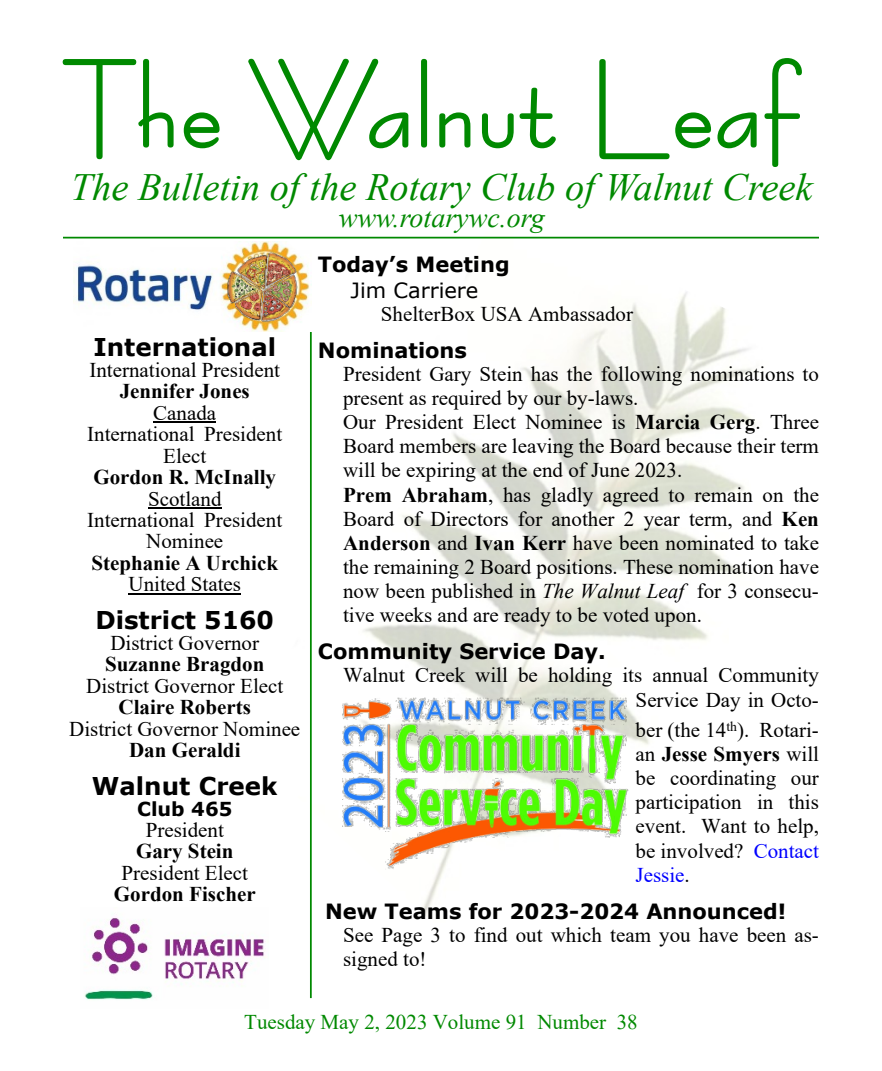
<style>
.page{position:relative;width:882px;height:1071px;background:#fff}
.page>*{position:absolute;margin:0;border:0;box-sizing:border-box;transform-origin:0 0}
.t1{font:italic 38.5px "Times New Roman";color:#008900}
.t2{font:italic 28px "Times New Roman";color:#008900}
.t3{font:700 24.5px "Verdana";color:#000}
.t4{font:21px/24.2px "Times New Roman";color:#000;text-align:center}
.t5{font:700 21px "Times New Roman";color:#000}
.t6{font:700 21px "Verdana";color:#000}
.t7{font:21px "Times New Roman";color:#008900}
.t8{font:21px "Verdana";color:#000}
.t9{font:700 19.25px "Verdana";color:#000}
.s1{font-weight:700}
.s2{font-style:italic}
.s3{color:#00f}
</style>
<div class="page">
<img style="left:84px;top:916px;width:182px;height:84px">
<img style="left:244px;top:236px;width:575px;height:700px">
<svg style="left:63px;top:59px;width:111px;height:100px"></svg>
<svg style="left:184px;top:112px;width:36px;height:36px"></svg>
<svg style="left:248px;top:59px;width:160px;height:101px"></svg>
<div style="left:421px;top:59px;width:6px;height:89px;background:#008900;border-radius:3px"></div>
<svg style="left:439px;top:112px;width:31px;height:36px"></svg>
<svg style="left:482px;top:113px;width:32px;height:35px"></svg>
<svg style="left:520px;top:88px;width:36px;height:60px"></svg>
<svg style="left:599px;top:59px;width:112px;height:100px"></svg>
<svg style="left:717px;top:112px;width:40px;height:36px"></svg>
<svg style="left:764px;top:58px;width:38px;height:109px"></svg>
<hr style="left:63px;top:237px;width:756px;height:2px;background:#008900">
<hr style="left:153px;top:421px;width:63px;height:1px;background:#000">
<hr style="left:148px;top:507px;width:74px;height:1px;background:#000">
<hr style="left:128px;top:593px;width:113px;height:1px;background:#000">
<hr style="left:310px;top:253px;width:2px;height:745px;background:#008900">
<img style="left:73px;top:242px;width:239px;height:89px">
<img style="left:339px;top:692px;width:290px;height:177px">
<img style="left:225px;top:251px;width:74px;height:72px">
<h1 class="t1" style="left:71px;top:174px;width:743px">The Bulletin of the Rotary Club of Walnut Creek</h1>
<h2 class="t2" style="left:339px;top:208px;width:207px">www.rotarywc.org</h2>
<p class="t6" style="left:318px;top:256px;width:193px">Today’s Meeting</p>
<p class="t8" style="left:351px;top:281px;width:129px">Jim Carriere</p>
<p class="t4" style="left:381px;top:304px;width:254px">ShelterBox USA Ambassador</p>
<p class="t6" style="left:318px;top:342px;width:151px">Nominations</p>
<p class="t4" style="left:343px;top:364px;width:477px;text-align:left">President Gary Stein has the following nominations to present as required by our by-laws.<br>Our President Elect Nominee is <span class="s1">Marcia Gerg</span>. Three Board members are leaving the Board because their term will be expiring at the end of June 2023.<br><span class="s1">Prem Abraham</span>, has gladly agreed to remain on the Board of Directors for another 2 year term, and <span class="s1">Ken Anderson</span> and <span class="s1">Ivan Kerr</span> have been nominated to take the remaining 2 Board positions. These nomination have now been published in <span class="s2">The Walnut Leaf</span> for 3 consecu&shy;tive weeks and are ready to be voted upon.</p>
<p class="t6" style="left:318px;top:643px;width:289px">Community Service Day.</p>
<p class="t4" style="left:343px;top:665px;width:477px;text-align:right">Walnut Creek will be holding its annual Community<br>Service Day in Octo-</p>
<p class="t4" style="left:636px;top:720px;width:185px;text-align:justify">ber (the 14<sup>th</sup>). Rotari&shy;an <span class="s1">Jesse Smyers</span> will be coordinating our participation in this event. Want to help, be involved? <span class="s3">Contact Jessie</span>.</p>
<p class="t6" style="left:325px;top:903px;width:463px">New Teams for 2023-2024 Announced!</p>
<p class="t4" style="left:343px;top:925px;width:477px;text-align:left">See Page 3 to find out which team you have been as&shy;signed to!</p>
<p class="t3" style="left:93px;top:337px;width:184px">International</p>
<p class="t4" style="left:89px;top:360px;width:192px">International President</p>
<p class="t5" style="left:120px;top:384px;width:132px">Jennifer Jones</p>
<p class="t4" style="left:87px;top:404px;width:196px;line-height:21.5px">Canada<br>International President<br>Elect</p>
<p class="t5" style="left:93px;top:470px;width:184px">Gordon R. McInally</p>
<p class="t4" style="left:87px;top:490px;width:196px;line-height:21.5px">Scotland<br>International President<br>Nominee</p>
<p class="t5" style="left:91px;top:556px;width:188px">Stephanie A Urchick</p>
<p class="t4" style="left:128px;top:574px;width:114px">United States</p>
<p class="t3" style="left:95px;top:611px;width:180px">District 5160</p>
<p class="t4" style="left:110px;top:633px;width:150px">District Governor</p>
<p class="t5" style="left:105px;top:657px;width:161px">Suzanne Bragdon</p>
<p class="t4" style="left:86px;top:676px;width:199px">District Governor Elect</p>
<p class="t5" style="left:119px;top:700px;width:134px">Claire Roberts</p>
<p class="t4" style="left:69px;top:719px;width:233px">District Governor Nominee</p>
<p class="t5" style="left:129px;top:743px;width:113px">Dan Geraldi</p>
<p class="t3" style="left:92px;top:777px;width:187px">Walnut Creek</p>
<p class="t9" style="left:137px;top:802px;width:97px">Club 465</p>
<p class="t4" style="left:146px;top:820px;width:80px">President</p>
<p class="t5" style="left:136px;top:844px;width:99px">Gary Stein</p>
<p class="t4" style="left:122px;top:863px;width:128px">President Elect</p>
<p class="t5" style="left:114px;top:887px;width:143px">Gordon Fischer</p>
<p class="t7" style="left:244px;top:1014px;width:395px">Tuesday May 2, 2023 Volume 91 Number 38</p>
</div>
